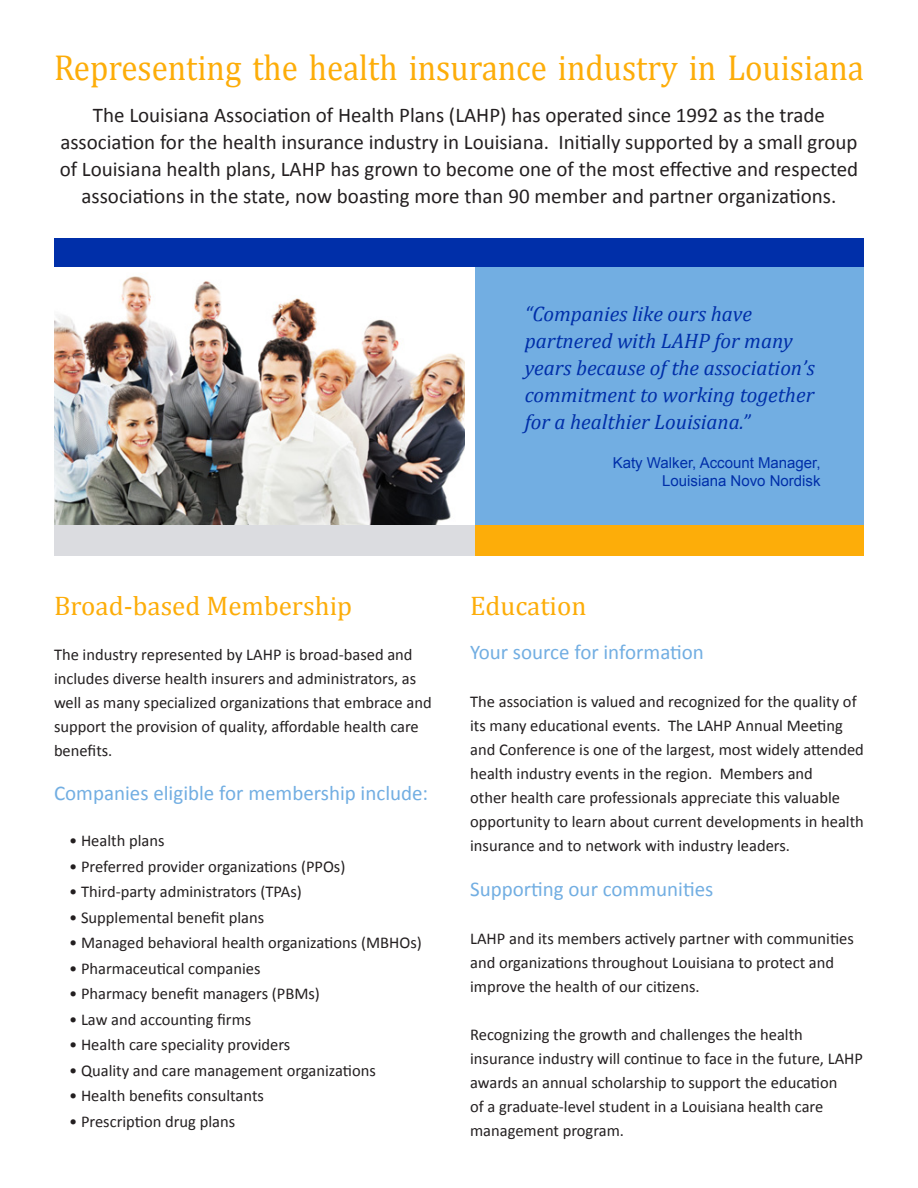
<style>
.page{position:relative;width:918px;height:1188px;background:#fff}
.page>*{position:absolute;margin:0;border:0;box-sizing:border-box;transform-origin:0 0}
.t1{font:36.3px "Cambria";color:#fdad09;scale:.91 1}
.t2{font:27px "Cambria";color:#fdad09}
.t3{font:21px/27px "Calibri";color:#231f20;text-align:center}
.t4{font:italic 21px/27px "Cambria";color:#002fa9}
.t5{font:21px "Calibri";color:#72aee2}
.t6{font:16.5px/24px "Calibri";color:#231f20}
.t7{font:15px "Arial";color:#002fa9}
</style>
<div class="page">
<img style="left:54px;top:276px;width:410px;height:250px">
<div style="left:54px;top:238px;width:810px;height:29px;background:#002fa9"></div>
<div style="left:475px;top:267px;width:389px;height:259px;background:#72aee2"></div>
<div style="left:54px;top:526px;width:421px;height:30px;background:#dbdce0"></div>
<div style="left:475px;top:526px;width:389px;height:30px;background:#fdad09"></div>
<p class="t1" style="left:54px;top:46px;width:892px">Representing the health insurance industry in Louisiana</p>
<p class="t3" style="left:60px;top:101px;width:800px">The Louisiana Association of Health Plans (LAHP) has operated since 1992 as the trade association for the health insurance industry in Louisiana. Initially supported by a small group of Louisiana health plans, LAHP has grown to become one of the most effective and respected associations in the state, now boasting more than 90 member and partner organizations.</p>
<p class="t4" style="left:525px;top:300px;width:292px">“Companies like ours have partnered with LAHP for many years because of the association’s commitment to working together for a healthier Louisiana.”</p>
<p class="t7" style="left:613px;top:453px;width:209px">Katy Walker, Account Manager,</p>
<p class="t7" style="left:662px;top:471px;width:160px">Louisiana Novo Nordisk</p>
<p class="t2" style="left:54px;top:590px;width:300px">Broad-based Membership</p>
<p class="t6" style="left:54px;top:642px;width:379px">The industry represented by LAHP is broad-based and includes diverse health insurers and administrators, as well as many specialized organizations that embrace and support the provision of quality, affordable health care benefits.</p>
<p class="t5" style="left:54px;top:780px;width:376px">Companies eligible for membership include:</p>
<p class="t6" style="left:69px;top:828px;width:97px">• Health plans</p>
<p class="t6" style="left:69px;top:853px;width:278px">• Preferred provider organizations (PPOs)</p>
<p class="t6" style="left:69px;top:879px;width:234px">• Third-party administrators (TPAs)</p>
<p class="t6" style="left:69px;top:904px;width:197px">• Supplemental benefit plans</p>
<p class="t6" style="left:69px;top:930px;width:354px">• Managed behavioral health organizations (MBHOs)</p>
<p class="t6" style="left:69px;top:955px;width:193px">• Pharmaceutical companies</p>
<p class="t6" style="left:69px;top:981px;width:252px">• Pharmacy benefit managers (PBMs)</p>
<p class="t6" style="left:69px;top:1006px;width:184px">• Law and accounting firms</p>
<p class="t6" style="left:69px;top:1032px;width:223px">• Health care speciality providers</p>
<p class="t6" style="left:69px;top:1057px;width:308px">• Quality and care management organizations</p>
<p class="t6" style="left:69px;top:1083px;width:197px">• Health benefits consultants</p>
<p class="t6" style="left:69px;top:1108px;width:168px">• Prescription drug plans</p>
<p class="t2" style="left:470px;top:590px;width:118px">Education</p>
<p class="t5" style="left:470px;top:639px;width:235px">Your source for information</p>
<p class="t6" style="left:470px;top:688px;width:395px">The association is valued and recognized for the quality of its many educational events. The LAHP Annual Meeting and Conference is one of the largest, most widely attended health industry events in the region. Members and<br>other health care professionals appreciate this valuable opportunity to learn about current developments in health insurance and to network with industry leaders.</p>
<p class="t5" style="left:470px;top:876px;width:245px">Supporting our communities</p>
<p class="t6" style="left:470px;top:925px;width:385px">LAHP and its members actively partner with communities and organizations throughout Louisiana to protect and improve the health of our citizens.</p>
<p class="t6" style="left:470px;top:1021px;width:394px">Recognizing the growth and challenges the health insurance industry will continue to face in the future, LAHP awards an annual scholarship to support the education<br>of a graduate-level student in a Louisiana health care management program.</p>
</div>
